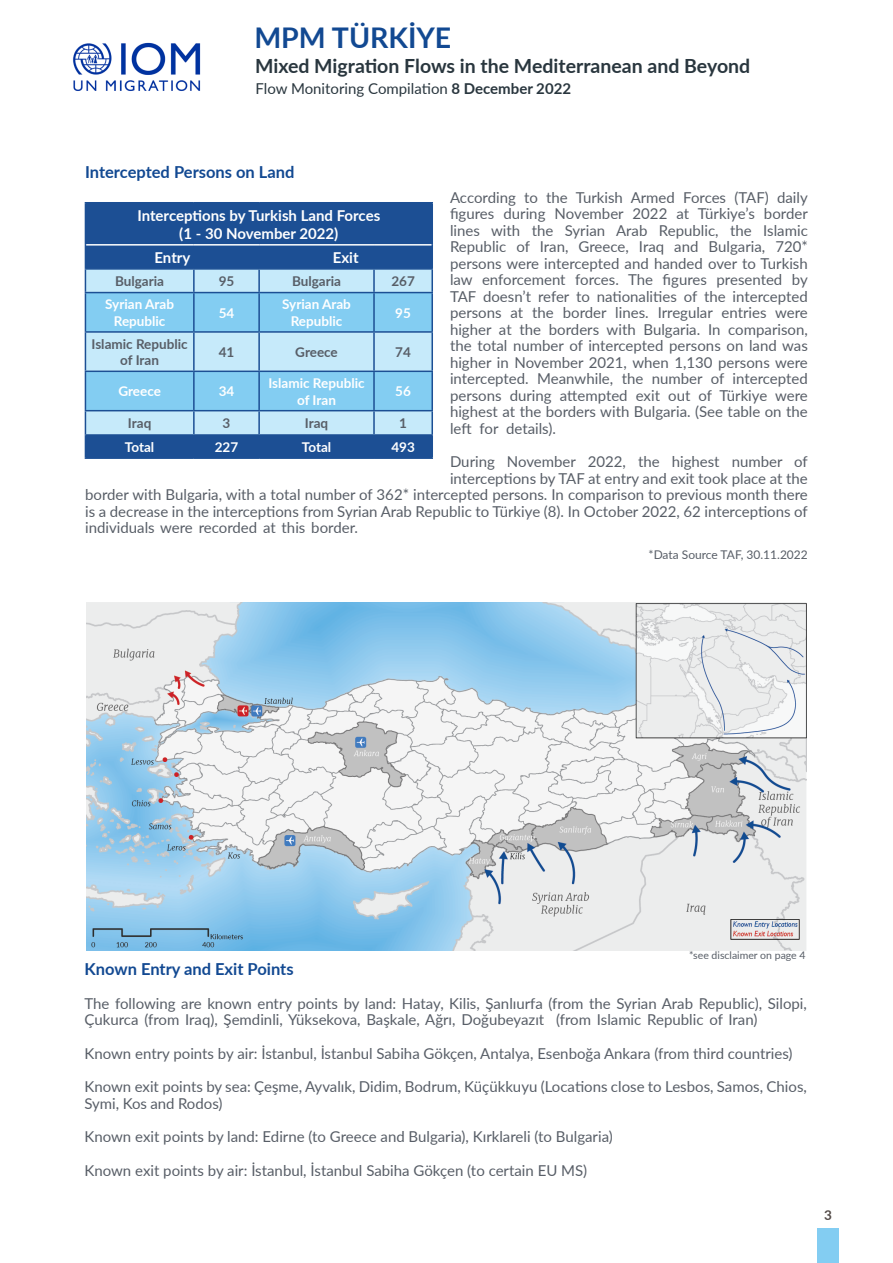
<style>
.page{position:relative;width:893px;height:1263px;background:#fff}
.page>*{position:absolute;margin:0;border:0;box-sizing:border-box;transform-origin:0 0}
.t1{font:700 28.5px "Lato";color:#124992}
.t2{font:700 19.5px "Lato";color:#29363e}
.Headtitle{font:700 16.5px "Lato";color:#124992}
.Headtitle-2{font:15px/16.5px "Lato";color:#585e67}
.t3{font:700 15px "Lato";color:#fff}
.t4{font:15px "Lato";color:#29363e}
.t5{font:700 13.5px/16.5px "Lato";color:#fff;text-align:center}
.Body{font:700 13.5px/16.5px "Lato";color:#585e67;text-align:center}
.t6{font:700 13.5px "Lato";color:#524a47}
.Headtitle-3{font:12px "Lato";color:#585e67}
.Headtitle-4{font:10.5px "Lato";color:#585e67}
.s1{font-weight:700}
</style>
<div class="page">
<div style="left:817px;top:1228px;width:21px;height:35px;background:#83cdf2"></div>
<img style="left:73px;top:42px;width:128px;height:49px">
<div style="left:86px;top:203px;width:345px;height:41px;background:#1c4f94"></div>
<hr style="left:85px;top:202px;width:109px;height:1px;background:#1c4f94">
<hr style="left:85px;top:203px;width:1px;height:42px;background:#1c4f94">
<hr style="left:194px;top:202px;width:65px;height:1px;background:#1c4f94">
<hr style="left:259px;top:202px;width:115px;height:1px;background:#1c4f94">
<hr style="left:374px;top:202px;width:59px;height:1px;background:#1c4f94">
<hr style="left:431px;top:203px;width:2px;height:42px;background:#1c4f94">
<hr style="left:431px;top:245px;width:2px;height:23px;background:#1c4f94">
<hr style="left:374px;top:268px;width:59px;height:2px;background:#1c4f94">
<hr style="left:374px;top:292px;width:59px;height:1px;background:#1c4f94">
<hr style="left:374px;top:331px;width:59px;height:2px;background:#1c4f94">
<hr style="left:431px;top:436px;width:2px;height:21px;background:#1c4f94">
<hr style="left:85px;top:457px;width:109px;height:2px;background:#1c4f94">
<hr style="left:194px;top:457px;width:65px;height:2px;background:#1c4f94">
<hr style="left:259px;top:457px;width:115px;height:2px;background:#1c4f94">
<hr style="left:374px;top:457px;width:59px;height:2px;background:#1c4f94">
<hr style="left:431px;top:270px;width:2px;height:22px;background:#1c4f94">
<hr style="left:431px;top:333px;width:2px;height:38px;background:#1c4f94">
<hr style="left:431px;top:293px;width:2px;height:38px;background:#1c4f94">
<hr style="left:374px;top:371px;width:59px;height:1px;background:#1c4f94">
<hr style="left:431px;top:372px;width:2px;height:38px;background:#1c4f94">
<svg style="left:85px;top:245px;width:347px;height:212px;background:#83b9dd"></svg>
<hr style="left:193px;top:411px;width:2px;height:23px;background:#1c4f94">
<hr style="left:259px;top:410px;width:115px;height:1px;background:#1c4f94">
<hr style="left:258px;top:411px;width:2px;height:23px;background:#1c4f94">
<hr style="left:374px;top:410px;width:59px;height:1px;background:#1c4f94">
<hr style="left:373px;top:411px;width:2px;height:23px;background:#1c4f94">
<hr style="left:431px;top:411px;width:2px;height:23px;background:#1c4f94">
<hr style="left:85px;top:371px;width:109px;height:1px;background:#1c4f94">
<hr style="left:85px;top:372px;width:1px;height:38px;background:#1c4f94">
<hr style="left:85px;top:410px;width:109px;height:1px;background:#1c4f94">
<hr style="left:194px;top:371px;width:65px;height:1px;background:#1c4f94">
<hr style="left:193px;top:372px;width:2px;height:38px;background:#1c4f94">
<hr style="left:258px;top:372px;width:2px;height:38px;background:#1c4f94">
<hr style="left:194px;top:410px;width:65px;height:1px;background:#1c4f94">
<hr style="left:85px;top:434px;width:109px;height:2px;background:#1c4f94">
<hr style="left:194px;top:434px;width:65px;height:2px;background:#1c4f94">
<hr style="left:259px;top:434px;width:115px;height:2px;background:#1c4f94">
<hr style="left:374px;top:434px;width:59px;height:2px;background:#1c4f94">
<img style="left:86px;top:603px;width:721px;height:347px">
<h1 class="t1" style="left:254px;top:17px;width:198px">MPM TÜRKİYE</h1>
<p class="t4" style="left:255px;top:77px;width:317px">Flow Monitoring Compilation <span class="s1">8 December 2022</span></p>
<h2 class="t2" style="left:255px;top:52px;width:497px">Mixed Migration Flows in the Mediterranean and Beyond</h2>
<p class="Headtitle" style="left:85px;top:160px;width:211px">Intercepted Persons on Land</p>
<p class="Headtitle-2" style="left:450px;top:188px;width:359px;text-align:justify">According to the Turkish Armed Forces (TAF) daily figures during November 2022 at Türkiye’s border lines with the Syrian Arab Republic, the Islamic Republic of Iran, Greece, Iraq and Bulgaria, 720* persons were intercepted and handed over to Turkish law enforcement forces. The figures presented by TAF doesn’t refer to nationalities of the intercepted persons at the border lines. Irregular entries were higher at the borders with Bulgaria. In comparison, the total number of intercepted persons on land was higher in November 2021, when 1,130 persons were intercepted. Meanwhile, the number of intercepted persons during attempted exit out of Türkiye were highest at the borders with Bulgaria. (See table on the left for details).</p>
<p class="Headtitle-2" style="left:450px;top:453px;width:359px">During November 2022, the highest number of</p>
<p class="Headtitle-2" style="left:450px;top:469px;width:359px">interceptions by TAF at entry and exit took place at the</p>
<p class="Headtitle-2" style="left:85px;top:486px;width:724px">border with Bulgaria, with a total number of 362* intercepted persons. In comparison to previous month there</p>
<p class="Headtitle-2" style="left:85px;top:502px;width:724px">is a decrease in the interceptions from Syrian Arab Republic to Türkiye (8). In October 2022, 62 interceptions of</p>
<p class="Headtitle-2" style="left:85px;top:519px;width:274px">individuals were recorded at this border.</p>
<p class="Headtitle-3" style="left:649px;top:546px;width:161px">*Data Source TAF, 30.11.2022</p>
<p class="t3" style="left:137px;top:204px;width:244px">Interceptions by Turkish Land Forces</p>
<p class="t3" style="left:179px;top:222px;width:161px">(1 - 30 November 2022)</p>
<p class="t3" style="left:155px;top:246px;width:37px">Entry</p>
<p class="t3" style="left:333px;top:246px;width:27px">Exit</p>
<p class="Body" style="left:115px;top:272px;width:51px">Bulgaria</p>
<p class="Body" style="left:219px;top:272px;width:17px">95</p>
<p class="Body" style="left:292px;top:272px;width:51px">Bulgaria</p>
<p class="Body" style="left:391px;top:272px;width:25px">267</p>
<p class="t5" style="left:105px;top:296px;width:70px">Syrian Arab<br>Republic</p>
<p class="t5" style="left:219px;top:304px;width:17px">54</p>
<p class="t5" style="left:282px;top:296px;width:70px">Syrian Arab<br>Republic</p>
<p class="t5" style="left:395px;top:304px;width:17px">95</p>
<p class="Body" style="left:92px;top:335px;width:98px">Islamic Republic of Iran</p>
<p class="Body" style="left:219px;top:343px;width:17px">41</p>
<p class="Body" style="left:295px;top:343px;width:44px">Greece</p>
<p class="Body" style="left:395px;top:343px;width:17px">74</p>
<p class="t5" style="left:118px;top:383px;width:44px">Greece</p>
<p class="t5" style="left:219px;top:383px;width:17px">34</p>
<p class="t5" style="left:268px;top:374px;width:98px">Islamic Republic of Iran</p>
<p class="t5" style="left:395px;top:383px;width:17px">56</p>
<p class="Body" style="left:128px;top:414px;width:25px">Iraq</p>
<p class="Body" style="left:223px;top:414px;width:9px">3</p>
<p class="Body" style="left:305px;top:414px;width:25px">Iraq</p>
<p class="Body" style="left:399px;top:414px;width:9px">1</p>
<p class="t5" style="left:125px;top:438px;width:31px">Total</p>
<p class="t5" style="left:215px;top:438px;width:25px">227</p>
<p class="t5" style="left:302px;top:438px;width:31px">Total</p>
<p class="t5" style="left:391px;top:438px;width:25px">493</p>
<p class="Headtitle-4" style="left:689px;top:947px;width:118px">*see disclaimer on page 4</p>
<p class="Headtitle" style="left:85px;top:957px;width:211px">Known Entry and Exit Points</p>
<p class="Headtitle-2" style="left:85px;top:994px;width:724px">The following are known entry points by land: Hatay, Kilis, Şanlıurfa (from the Syrian Arab Republic), Silopi,<br>Çukurca (from Iraq), Şemdinli, Yüksekova, Başkale, Ağrı, Doğubeyazıt (from Islamic Republic of Iran)</p>
<p class="Headtitle-2" style="left:85px;top:1044px;width:710px">Known entry points by air: İstanbul, İstanbul Sabiha Gökçen, Antalya, Esenboğa Ankara (from third countries)</p>
<p class="Headtitle-2" style="left:85px;top:1078px;width:724px">Known exit points by sea: Çeşme, Ayvalık, Didim, Bodrum, Küçükkuyu (Locations close to Lesbos, Samos, Chios,<br>Symi, Kos and Rodos)</p>
<p class="Headtitle-2" style="left:85px;top:1128px;width:530px">Known exit points by land: Edirne (to Greece and Bulgaria), Kırklareli (to Bulgaria)</p>
<p class="Headtitle-2" style="left:85px;top:1161px;width:504px">Known exit points by air: İstanbul, İstanbul Sabiha Gökçen (to certain EU MS)</p>
<p class="t6" style="left:824px;top:1205px;width:9px">3</p>
</div>
